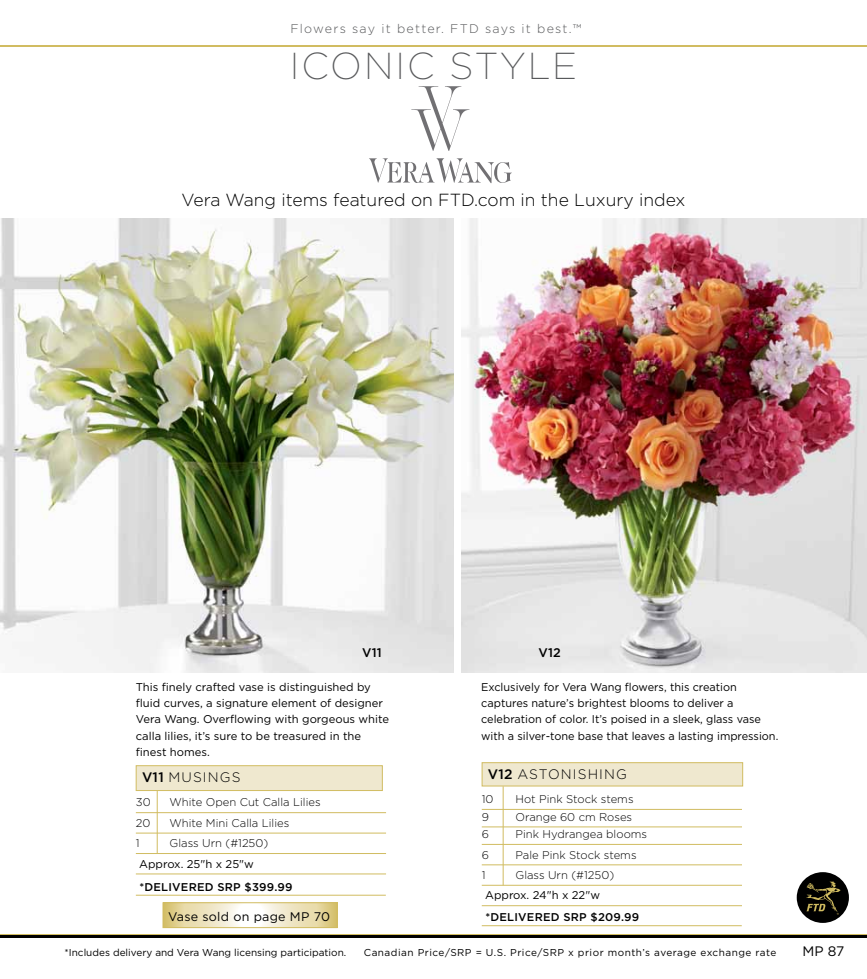
<style>
.page{position:relative;width:867px;height:979px;background:#fff}
.page>*{position:absolute;margin:0;border:0;box-sizing:border-box;transform-origin:0 0}
.t1{font:200 37.5px "Gotham";letter-spacing:.055em;color:#58595b}
.t2{font:300 17.5px "Gotham";color:#000}
.t3{font:300 13.75px "Gotham";letter-spacing:.08em;color:#000}
.t4{font:13.75px "Gotham";color:#000}
.t5{font:300 12.5px "Gotham";letter-spacing:.1em;color:#58595b}
.t6{font:12.5px "Gotham";letter-spacing:.02em;color:#000}
.t7{font:500 12.5px "Gotham";letter-spacing:.02em;color:#000}
.t8{font:11.25px/16.2px "Gotham";color:#000}
.t9{font:300 11.25px "Gotham";color:#000}
.t10{font:500 11.25px "Gotham";letter-spacing:.02em;color:#000}
.t11{font:10px "Gotham";letter-spacing:.05em;color:#000}
.t12{font:10px "Gotham";color:#000}
.s1{font-weight:500}
</style>
<div class="page">
<img style="left:0;top:218px;width:454px;height:455px">
<img style="left:461px;top:218px;width:405px;height:455px">
<div style="left:481px;top:762px;width:261px;height:24px;background:#efe8cf;border:1px solid #d1bc61"></div>
<hr style="left:481px;top:809px;width:260px;height:1px;background:#d1bc61">
<hr style="left:481px;top:826px;width:260px;height:1px;background:#d1bc61">
<hr style="left:481px;top:844px;width:260px;height:1px;background:#d1bc61">
<hr style="left:481px;top:864px;width:260px;height:1px;background:#d1bc61">
<hr style="left:481px;top:885px;width:260px;height:1px;background:#d1bc61">
<hr style="left:481px;top:905px;width:260px;height:1px;background:#d1bc61">
<hr style="left:481px;top:925px;width:260px;height:1px;background:#d1bc61">
<hr style="left:502px;top:786px;width:1px;height:99px;background:#d1bc61">
<div style="left:136px;top:765px;width:246px;height:26px;background:#efe8cf;border:1px solid #d1bc61"></div>
<hr style="left:136px;top:812px;width:250px;height:1px;background:#d1bc61">
<hr style="left:136px;top:833px;width:250px;height:1px;background:#d1bc61">
<hr style="left:136px;top:853px;width:250px;height:1px;background:#d1bc61">
<hr style="left:136px;top:873px;width:250px;height:1px;background:#d1bc61">
<hr style="left:136px;top:895px;width:250px;height:1px;background:#d1bc61">
<hr style="left:157px;top:791px;width:1px;height:62px;background:#d1bc61">
<svg style="left:165px;top:904px;width:170px;height:22px"></svg>
<div style="left:163px;top:902px;width:174px;height:26px;border:1px solid #d1bc61"></div>
<svg style="left:369px;top:86px;width:142px;height:97px"></svg>
<div style="left:796px;top:872px;width:52px;height:51px;background:#000;border-radius:50%"></div>
<svg style="left:806px;top:881px;width:34px;height:34px"></svg>
<hr style="left:0;top:45px;width:866px;height:1px;background:#d1bc61">
<hr style="left:0;top:934px;width:866px;height:2px;background:#d1bc61">
<hr style="left:0;top:935px;width:866px;height:2px;background:#000">
<p class="t5" style="left:290px;top:20px;width:292px">Flowers say it better. ftd says it best.™</p>
<h1 class="t1" style="left:290px;top:43px;width:289px">ICONIC STYLE</h1>
<h2 class="t2" style="left:181px;top:189px;width:505px">Vera Wang items featured on FTD.com in the Luxury index</h2>
<p class="t7" style="left:362px;top:644px;width:21px">v11</p>
<p class="t7" style="left:538px;top:644px;width:24px">V12</p>
<p class="t8" style="left:136px;top:678px;width:255px">This finely crafted vase is distinguished by fluid curves, a signature element of designer Vera Wang. Overflowing with gorgeous white calla lilies, it’s sure to be treasured in the finest homes.</p>
<p class="t8" style="left:481px;top:678px;width:298px">Exclusively for Vera Wang flowers, this creation captures nature’s brightest blooms to deliver a celebration of color. It’s poised in a sleek, glass vase with a silver-tone base that leaves a lasting impression.</p>
<p class="t3" style="left:488px;top:765px;width:140px"><span class="s1">V12</span> Astonishi ng</p>
<p class="t9" style="left:481px;top:792px;width:13px">10</p>
<p class="t9" style="left:515px;top:792px;width:119px">Hot Pink Stock stems</p>
<p class="t9" style="left:481px;top:809px;width:9px">9</p>
<p class="t9" style="left:515px;top:809px;width:118px">Orange 60 cm Roses</p>
<p class="t9" style="left:481px;top:827px;width:9px">6</p>
<p class="t9" style="left:515px;top:827px;width:133px">Pink Hydrangea blooms</p>
<p class="t9" style="left:481px;top:847px;width:9px">6</p>
<p class="t9" style="left:515px;top:847px;width:122px">Pale Pink Stock stems</p>
<p class="t9" style="left:481px;top:868px;width:5px">1</p>
<p class="t9" style="left:515px;top:868px;width:100px">Glass Urn (#1250)</p>
<p class="t8" style="left:485px;top:887px;width:116px">Approx. 24"h x 22"w</p>
<p class="t10" style="left:485px;top:910px;width:155px">*DELIVERED SRP $209.99</p>
<p class="t3" style="left:142px;top:769px;width:100px"><span class="s1">V11</span> M usi ngs</p>
<p class="t9" style="left:136px;top:795px;width:16px">30</p>
<p class="t9" style="left:169px;top:795px;width:152px">White Open Cut Calla Lilies</p>
<p class="t9" style="left:136px;top:816px;width:16px">20</p>
<p class="t9" style="left:169px;top:816px;width:121px">White Mini Calla Lilies</p>
<p class="t9" style="left:136px;top:836px;width:5px">1</p>
<p class="t9" style="left:169px;top:836px;width:100px">Glass Urn (#1250)</p>
<p class="t8" style="left:139px;top:855px;width:116px">Approx. 25"h x 25"w</p>
<p class="t10" style="left:139px;top:879px;width:155px">*DELIVERED SRP $399.99</p>
<p class="t6" style="left:168px;top:909px;width:163px">Vase sold on page MP 70</p>
<p class="t12" style="left:65px;top:946px;width:283px">*Includes delivery and Vera Wang licensing participation.</p>
<p class="t11" style="left:363px;top:946px;width:414px">Canadian Price/SRP = U.S. Price/SRP x prior month’s average exchange rate</p>
<p class="t4" style="left:802px;top:942px;width:43px">MP 87</p>
</div>
